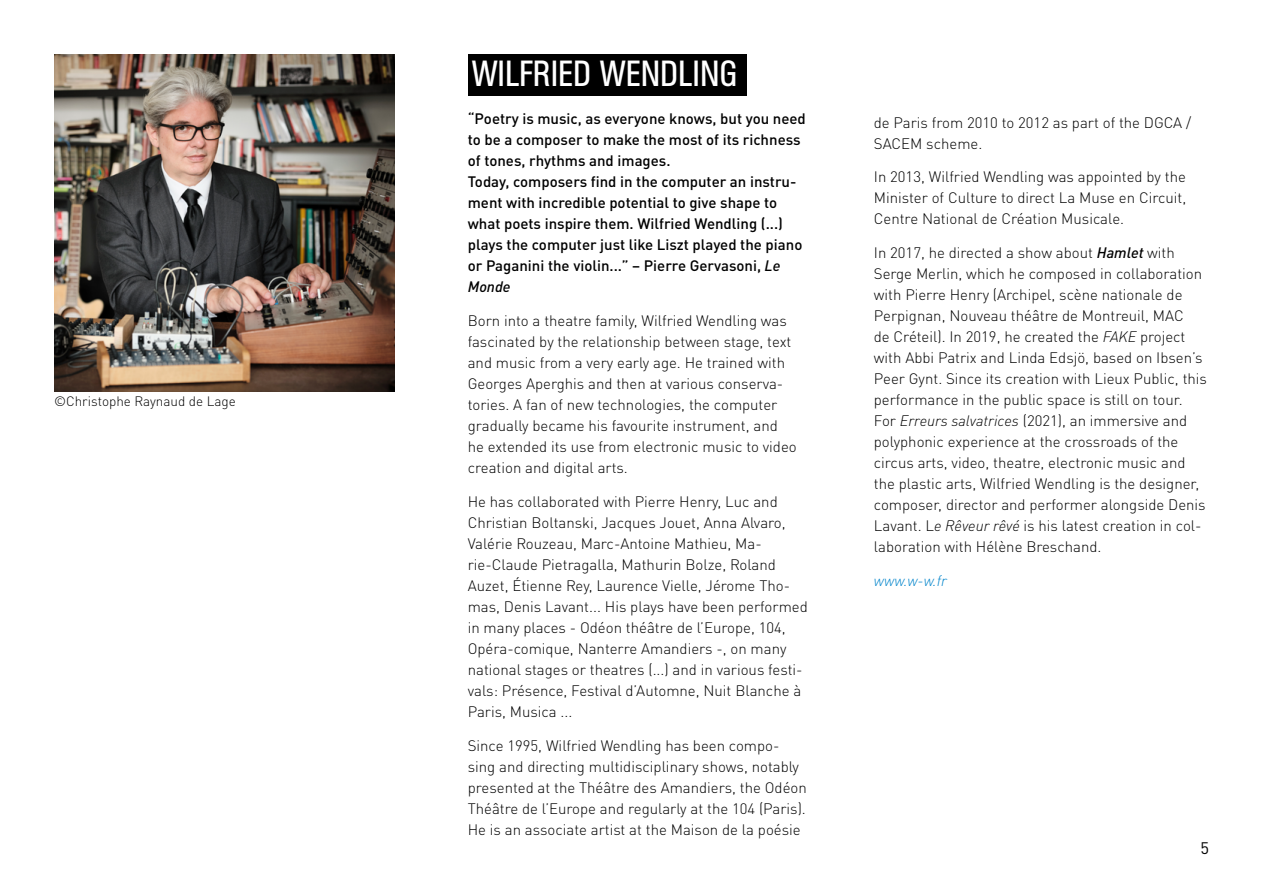
<style>
.page{position:relative;width:1263px;height:893px;background:#fff}
.page>*{position:absolute;margin:0;border:0;box-sizing:border-box;transform-origin:0 0}
.t1{font:36px "AG Buch Condensed BQ";color:#fff}
.t2{font:16.5px "DIN Pro";color:#000}
.t3{font:300 15px/21px "DIN Pro";color:#000}
.t4{font:500 15px/21px "DIN Pro";color:#000}
.t5{font:italic 300 15px "DIN Pro";color:#0084cb}
.t6{font:300 13.5px "DIN Pro";color:#000}
.s1{font-style:italic}
.s2{font-weight:500;font-style:italic}
</style>
<div class="page">
<div style="left:468px;top:54px;width:278px;height:41px;background:#000"></div>
<img style="left:54px;top:54px;width:340px;height:337px">
<p class="t6" style="left:54px;top:390px;width:183px">©Christophe Raynaud de Lage</p>
<h1 class="t1" style="left:472px;top:53px;width:267px">WILFRIED WENDLING</h1>
<p class="t4" style="left:468px;top:107px;width:340px">“Poetry is music, as everyone knows, but you need to be a composer to make the most of its richness of tones, rhythms and images.<br>Today, composers find in the computer an instru&shy;ment with incredible potential to give shape to what poets inspire them. Wilfried Wendling (...) plays the computer just like Liszt played the piano or Paganini the violin...” – Pierre Gervasoni, <span class="s1">Le Monde</span></p>
<p class="t3" style="left:468px;top:309px;width:331px">Born into a theatre family, Wilfried Wendling was fascinated by the relationship between stage, text and music from a very early age. He trained with Georges Aperghis and then at various conserva&shy;tories. A fan of new technologies, the computer gradually became his favourite instrument, and he extended its use from electronic music to video creation and digital arts.</p>
<p class="t3" style="left:468px;top:490px;width:341px">He has collaborated with Pierre Henry, Luc and Christian Boltanski, Jacques Jouet, Anna Alvaro, Valérie Rouzeau, Marc-Antoine Mathieu, Ma&shy;rie-Claude Pietragalla, Mathurin Bolze, Roland Auzet, Étienne Rey, Laurence Vielle, Jérome Tho&shy;mas, Denis Lavant... His plays have been performed in many places - Odéon théâtre de l’Europe, 104, Opéra-comique, Nanterre Amandiers -, on many national stages or theatres (...) and in various festi&shy;vals: Présence, Festival d’Automne, Nuit Blanche à Paris, Musica ...</p>
<p class="t3" style="left:468px;top:733px;width:340px">Since 1995, Wilfried Wendling has been compo&shy;sing and directing multidisciplinary shows, notably presented at the Théâtre des Amandiers, the Odéon Théâtre de l’Europe and regularly at the 104 (Paris).<br>He is an associate artist at the Maison de la poésie</p>
<p class="t3" style="left:874px;top:110px;width:319px">de Paris from 2010 to 2012 as part of the DGCA /<br>SACEM scheme.</p>
<p class="t3" style="left:874px;top:165px;width:314px;text-align:justify">In 2013, Wilfried Wendling was appointed by the Minister of Culture to direct La Muse en Circuit, Centre National de Création Musicale.</p>
<p class="t3" style="left:874px;top:241px;width:335px">In 2017, he directed a show about <span class="s2">Hamlet</span> with Serge Merlin, which he composed in collaboration with Pierre Henry (Archipel, scène nationale de Perpignan, Nouveau théâtre de Montreuil, MAC<br>de Créteil). In 2019, he created the <span class="s1">FAKE</span> project with Abbi Patrix and Linda Edsjö, based on Ibsen’s Peer Gynt. Since its creation with Lieux Public, this performance in the public space is still on tour.<br>For <span class="s1">Erreurs salvatrices</span> (2021), an immersive and polyphonic experience at the crossroads of the circus arts, video, theatre, electronic music and the plastic arts, Wilfried Wendling is the designer, composer, director and performer alongside Denis Lavant. L<span class="s1">e Rêveur rêvé</span> is his latest creation in col&shy;laboration with Hélène Breschand.</p>
<p class="t5" style="left:874px;top:569px;width:74px">www.w-w.fr</p>
<p class="t2" style="left:1200px;top:835px;width:10px">5</p>
</div>
